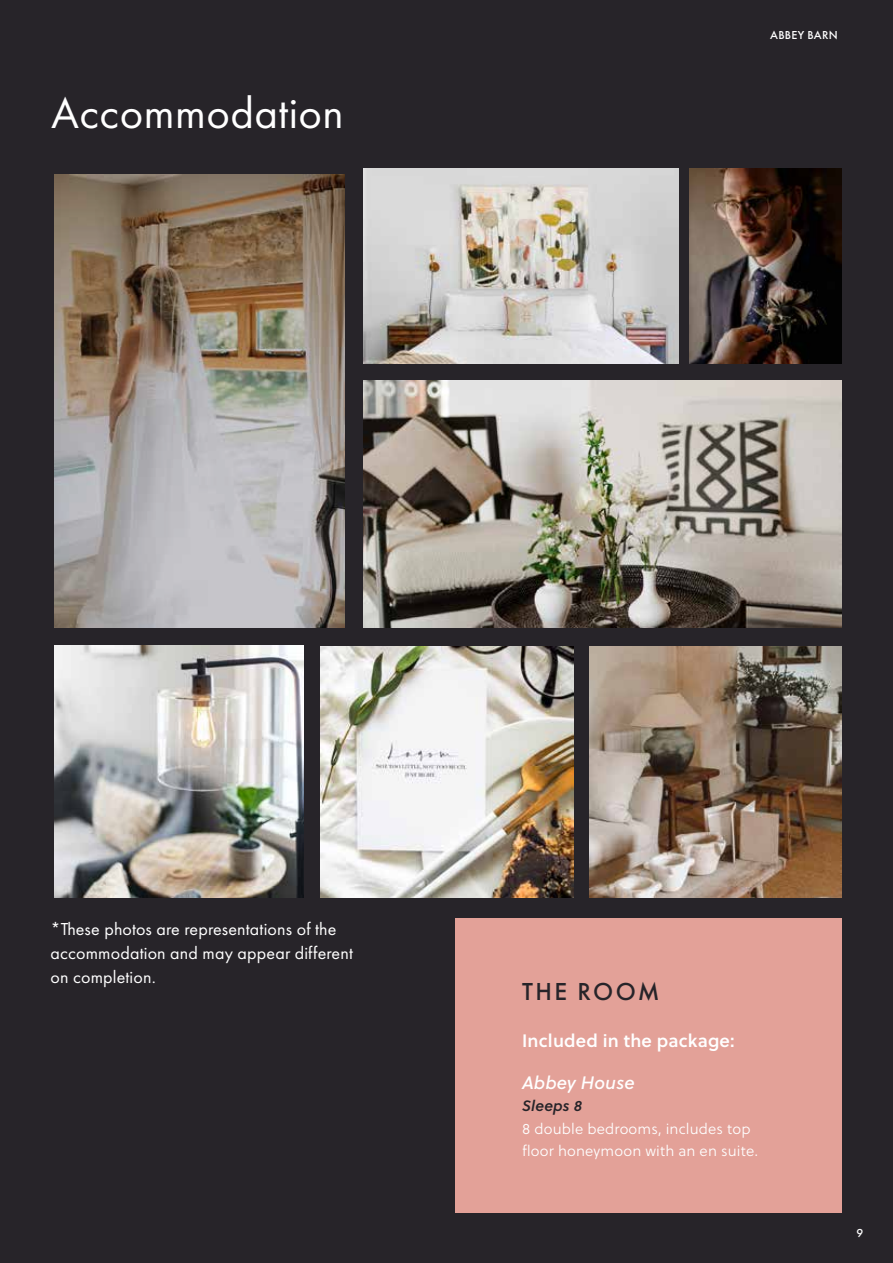
<style>
.page{position:relative;width:893px;height:1263px;background:#272429}
.page>*{position:absolute;margin:0;border:0;box-sizing:border-box;transform-origin:0 0}
.Heading{font:45px "Futura PT";letter-spacing:.01em;color:#fff}
.Heading-2{font:500 25.5px "Futura PT";letter-spacing:.09em;color:#272429}
.Heading-3{font:18px/24px "Futura PT";letter-spacing:.01em;color:#fff}
.Heading-4{font:18px "Soleil Sb";letter-spacing:.01em;color:#fff}
.Heading-5{font:italic 18px "Soleil Bk";letter-spacing:.01em;color:#fff}
.Heading-6{font:15px/22.5px "Soleil Lt";letter-spacing:.01em;color:#fff}
.Heading-7{font:500 12px "Futura PT";letter-spacing:.02em;color:#fff}
.s1{font-family:"Soleil Sb";font-style:italic;color:#272429}
</style>
<div class="page">
<div style="left:455px;top:918px;width:387px;height:295px;background:#e3a198"></div>
<img style="left:54px;top:174px;width:290px;height:454px">
<img style="left:320px;top:647px;width:254px;height:251px">
<img style="left:590px;top:647px;width:252px;height:251px">
<hr style="left:69px;top:44px;width:785px;height:1px;background:#fff">
<img style="left:364px;top:169px;width:315px;height:195px">
<img style="left:54px;top:646px;width:249px;height:252px">
<img style="left:364px;top:381px;width:478px;height:247px">
<img style="left:690px;top:169px;width:152px;height:195px">
<p class="Heading" style="left:51px;top:86px;width:294px">Accommodation</p>
<p class="Heading-7" style="left:770px;top:28px;width:69px">ABBEY BARN</p>
<p class="Heading-3" style="left:50px;top:916px;width:304px">*These photos are representations of the accommodation and may appear different on completion.</p>
<p class="Heading-2" style="left:522px;top:976px;width:139px">THE ROOM</p>
<p class="Heading-4" style="left:522px;top:1027px;width:214px">Included in the package:</p>
<p class="Heading-5" style="left:522px;top:1069px;width:114px">Abbey House</p>
<p class="Heading-6" style="left:522px;top:1095px;width:238px"><span class="s1">Sleeps 8<br></span>8 double bedrooms, includes top floor honeymoon with an en suite.</p>
<p class="Heading-7" style="left:856px;top:1225px;width:8px">9</p>
</div>
